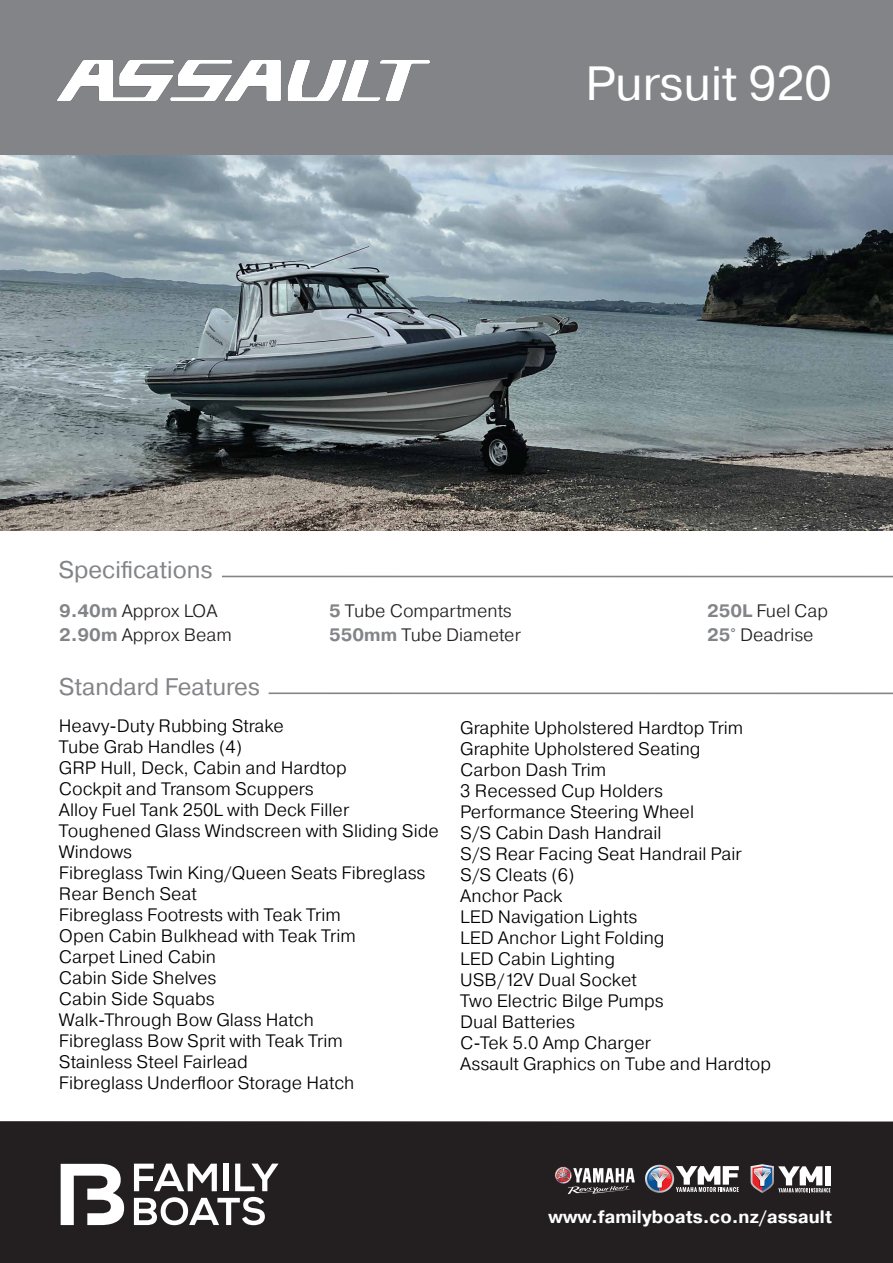
<style>
.page{position:relative;width:893px;height:1263px;background:#fff}
.page>*{position:absolute;margin:0;border:0;box-sizing:border-box;transform-origin:0 0}
.t1{font:48px "Pragmatica";color:#fff}
.t2{font:24px "Pragmatica";color:#828487}
.t3{font:300 18px/21px "Pragmatica";color:#010101}
.t4{font:300 18px "Pragmatica";color:#231f20}
.t5{font:700 18px "Pragmatica";color:#fff}
.s1{font-weight:700;color:#828487}
</style>
<div class="page">
<img style="left:0;top:154px;width:893px;height:376px">
<div style="left:0;top:0;width:893px;height:154px;background:#828487"></div>
<img style="left:57px;top:60px;width:372px;height:40px">
<div style="left:0;top:1121px;width:893px;height:142px;background:#231f20"></div>
<svg style="left:645px;top:1165px;width:94px;height:28px"></svg>
<svg style="left:751px;top:1164px;width:79px;height:29px"></svg>
<svg style="left:555px;top:1167px;width:80px;height:27px"></svg>
<svg style="left:61px;top:1164px;width:63px;height:61px"></svg>
<svg style="left:134px;top:1163px;width:83px;height:28px"></svg>
<div style="left:223px;top:1163px;width:6px;height:28px;background:#fff"></div>
<svg style="left:235px;top:1163px;width:43px;height:28px"></svg>
<svg style="left:134px;top:1197px;width:131px;height:28px"></svg>
<hr style="left:222px;top:576px;width:671px;height:1px;background:#828487">
<hr style="left:269px;top:692px;width:624px;height:2px;background:#828487">
<h2 class="t2" style="left:58px;top:555px;width:156px">Specifications</h2>
<h1 class="t1" style="left:585px;top:54px;width:248px">Pursuit 920</h1>
<p class="t4" style="left:59px;top:599px;width:160px"><span class="s1">9.40m</span> Approx LOA</p>
<p class="t4" style="left:329px;top:599px;width:184px"><span class="s1">5</span> Tube Compartments</p>
<p class="t4" style="left:707px;top:599px;width:122px"><span class="s1">250L</span> Fuel Cap</p>
<p class="t4" style="left:59px;top:623px;width:174px"><span class="s1">2.90m</span> Approx Beam</p>
<p class="t4" style="left:329px;top:623px;width:193px"><span class="s1">550mm</span> Tube Diameter</p>
<p class="t4" style="left:707px;top:623px;width:108px"><span class="s1">25°</span> Deadrise</p>
<h2 class="t2" style="left:59px;top:672px;width:203px">Standard Features</h2>
<p class="t3" style="left:59px;top:715px;width:381px">Heavy-Duty Rubbing Strake<br>Tube Grab Handles (4)<br>GRP Hull, Deck, Cabin and Hardtop<br>Cockpit and Transom Scuppers<br>Alloy Fuel Tank 250L with Deck Filler<br>Toughened Glass Windscreen with Sliding Side<br>Windows<br>Fibreglass Twin King/Queen Seats Fibreglass<br>Rear Bench Seat<br>Fibreglass Footrests with Teak Trim<br>Open Cabin Bulkhead with Teak Trim<br>Carpet Lined Cabin<br>Cabin Side Shelves<br>Cabin Side Squabs<br>Walk-Through Bow Glass Hatch<br>Fibreglass Bow Sprit with Teak Trim<br>Stainless Steel Fairlead<br>Fibreglass Underfloor Storage Hatch</p>
<p class="t3" style="left:460px;top:717px;width:313px">Graphite Upholstered Hardtop Trim<br>Graphite Upholstered Seating<br>Carbon Dash Trim<br>3 Recessed Cup Holders<br>Performance Steering Wheel<br>S/S Cabin Dash Handrail<br>S/S Rear Facing Seat Handrail Pair<br>S/S Cleats (6)<br>Anchor Pack<br>LED Navigation Lights<br>LED Anchor Light Folding<br>LED Cabin Lighting<br>USB/12V Dual Socket<br>Two Electric Bilge Pumps<br>Dual Batteries<br>C-Tek 5.0 Amp Charger<br>Assault Graphics on Tube and Hardtop</p>
<p class="t5" style="left:549px;top:1205px;width:285px">www.familyboats.co.nz/assault</p>
</div>
